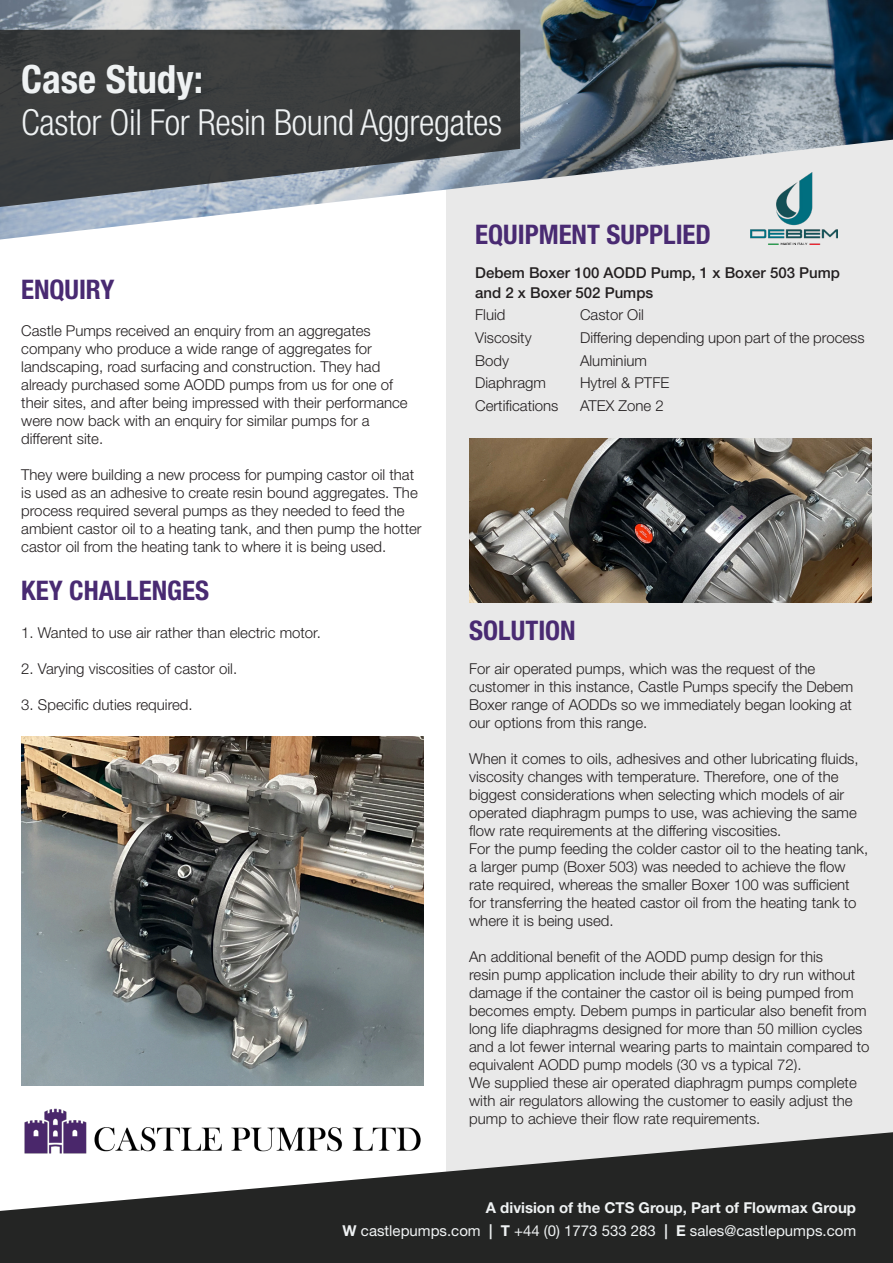
<style>
.page{position:relative;width:893px;height:1263px;background:#fff}
.page>*{position:absolute;margin:0;border:0;box-sizing:border-box;transform-origin:0 0}
.t1{font:700 condensed 39px "Helvetica Neue LT Std";color:#eff2f3}
.t2{font:300 condensed 36px "Helvetica Neue LT Std";letter-spacing:-.01em;color:#eff2f3}
.Product_Header{font:700 condensed 27px "Helvetica Neue LT Std";color:#492a72}
.t3{font:300 15px/18px "Helvetica Neue LT Std";color:#231f20}
.t4{font:15px "Helvetica Neue LT Std";color:#eff2f3}
.t5{font:500 15px/19.5px "Helvetica Neue LT Std";color:#231f20}
.t6{font:700 15px "Helvetica Neue LT Std";color:#eff2f3}
.s1{font-weight:700}
</style>
<div class="page">
<div style="left:446px;top:0;width:447px;height:1263px;background:#e9e9e9"></div>
<svg style="left:0;top:1132px;width:893px;height:131px;fill:#242524"></svg>
<img style="left:21px;top:1108px;width:402px;height:47px">
<img style="left:0;top:0;width:893px;height:239px">
<svg style="left:0;top:30px;width:520px;height:178px;background:#4f5255"></svg>
<img style="left:21px;top:736px;width:402px;height:349px">
<img style="left:469px;top:438px;width:402px;height:164px">
<img style="left:750px;top:172px;width:88px;height:72px">
<p class="t1" style="left:21px;top:55px;width:183px">Case Study:</p>
<p class="t2" style="left:21px;top:101px;width:482px">Castor Oil For Resin Bound Aggregates</p>
<p class="Product_Header" style="left:21px;top:273px;width:95px">ENQUIRY</p>
<p class="t3" style="left:21px;top:321px;width:388px">Castle Pumps received an enquiry from an aggregates company who produce a wide range of aggregates for landscaping, road surfacing and construction. They had already purchased some AODD pumps from us for one of their sites, and after being impressed with their performance were now back with an enquiry for similar pumps for a different site.</p>
<p class="t3" style="left:21px;top:465px;width:402px">They were building a new process for pumping castor oil that is used as an adhesive to create resin bound aggregates. The process required several pumps as they needed to feed the ambient castor oil to a heating tank, and then pump the hotter castor oil from the heating tank to where it is being used.</p>
<p class="Product_Header" style="left:21px;top:574px;width:190px">KEY CHALLENGES</p>
<p class="t3" style="left:21px;top:624px;width:301px">1. Wanted to use air rather than electric motor.</p>
<p class="t3" style="left:21px;top:660px;width:217px">2. Varying viscosities of castor oil.</p>
<p class="t3" style="left:21px;top:696px;width:173px">3. Specific duties required.</p>
<p class="Product_Header" style="left:475px;top:218px;width:237px">EQUIPMENT SUPPLIED</p>
<p class="t5" style="left:475px;top:263px;width:366px">Debem Boxer 100 AODD Pump, 1 x Boxer 503 Pump and 2 x Boxer 502 Pumps</p>
<p class="t3" style="left:475px;top:306px;width:32px">Fluid</p>
<p class="t3" style="left:580px;top:306px;width:65px">Castor Oil</p>
<p class="t3" style="left:475px;top:328px;width:58px">Viscosity</p>
<p class="t3" style="left:580px;top:328px;width:286px">Differing depending upon part of the process</p>
<p class="t3" style="left:475px;top:351px;width:35px">Body</p>
<p class="t3" style="left:580px;top:351px;width:68px">Aluminium</p>
<p class="t3" style="left:475px;top:374px;width:72px">Diaphragm</p>
<p class="t3" style="left:580px;top:374px;width:91px">Hytrel &amp; PTFE</p>
<p class="t3" style="left:475px;top:396px;width:85px">Certifications</p>
<p class="t3" style="left:580px;top:396px;width:85px">ATEX Zone 2</p>
<p class="Product_Header" style="left:469px;top:614px;width:108px">SOLUTION</p>
<p class="t3" style="left:469px;top:660px;width:386px">For air operated pumps, which was the request of the customer in this instance, Castle Pumps specify the Debem Boxer range of AODDs so we immediately began looking at our options from this range.</p>
<p class="t3" style="left:469px;top:750px;width:391px">When it comes to oils, adhesives and other lubricating fluids, viscosity changes with temperature. Therefore, one of the biggest considerations when selecting which models of air operated diaphragm pumps to use, was achieving the same flow rate requirements at the differing viscosities.</p>
<p class="t3" style="left:469px;top:840px;width:400px">For the pump feeding the colder castor oil to the heating tank, a larger pump (Boxer 503) was needed to achieve the flow rate required, whereas the smaller Boxer 100 was sufficient for transferring the heated castor oil from the heating tank to where it is being used.</p>
<p class="t3" style="left:469px;top:948px;width:402px">An additional benefit of the AODD pump design for this<br>resin pump application include their ability to dry run without damage if the container the castor oil is being pumped from becomes empty. Debem pumps in particular also benefit from long life diaphragms designed for more than 50 million cycles and a lot fewer internal wearing parts to maintain compared to equivalent AODD pump models (30 vs a typical 72).</p>
<p class="t3" style="left:469px;top:1074px;width:389px">We supplied these air operated diaphragm pumps complete with air regulators allowing the customer to easily adjust the pump to achieve their flow rate requirements.</p>
<p class="t6" style="left:486px;top:1198px;width:372px">A division of the CTS Group, Part of Flowmax Group</p>
<p class="t4" style="left:343px;top:1222px;width:515px"><span class="s1">W</span> castlepumps.com <span class="s1">| T</span> +44 (0) 1773 533 283 <span class="s1">| E</span> sales@castlepumps.com</p>
</div>
